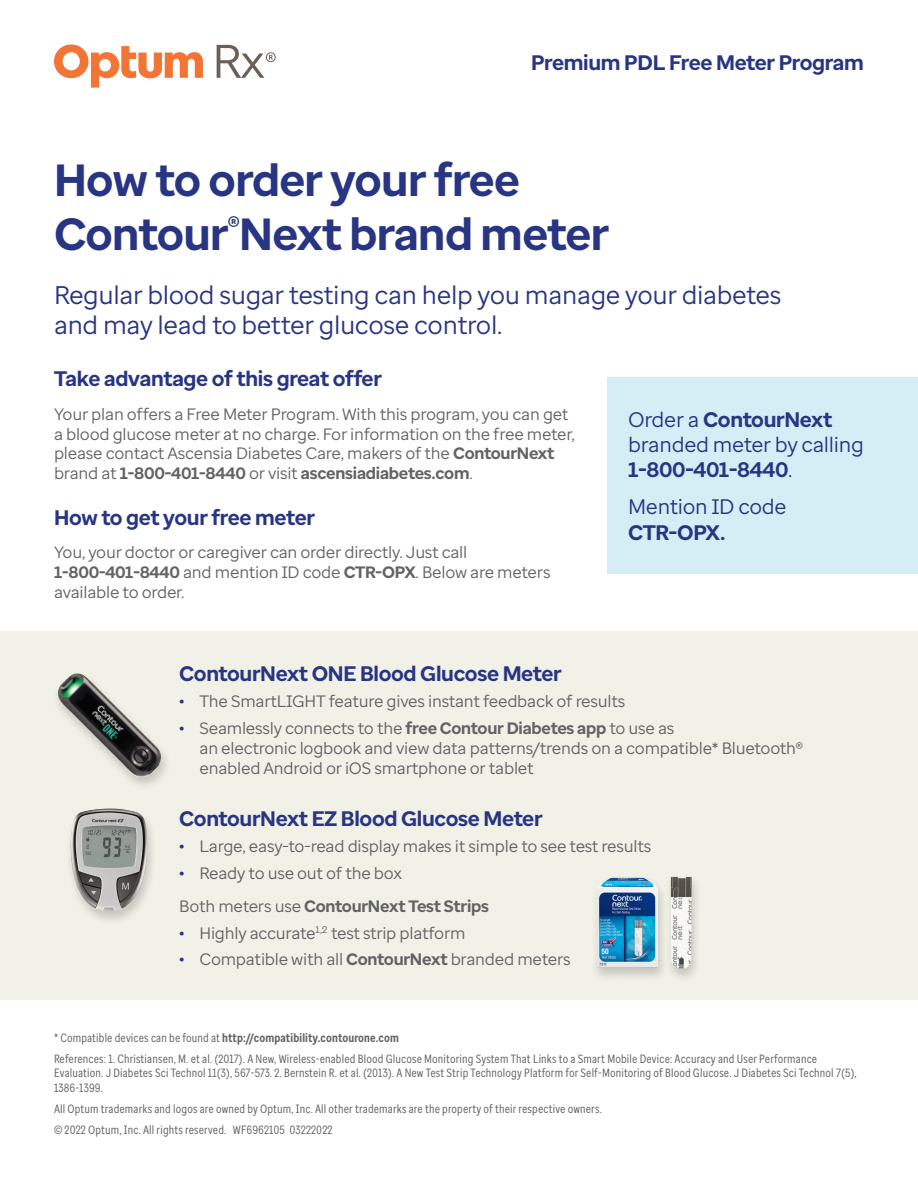
<style>
.page{position:relative;width:918px;height:1188px;background:#fff}
.page>*{position:absolute;margin:0;border:0;box-sizing:border-box;transform-origin:0 0}
.Heading_2_5x{font:700 45px/54px "Optum Sans";letter-spacing:-.015em;color:#283582}
.Intro{font:25.5px/30.6px "Optum Sans";letter-spacing:-.015em;color:#283582}
.Subhead_1_3x{font:700 21px "Optum Sans";letter-spacing:-.015em;color:#283582}
.Callout_Copy{font:21px/25.2px "Optum Sans";letter-spacing:-.015em;color:#283582}
.Body_Text{font:16.5px/19.8px "Optum Sans";letter-spacing:-.015em;color:#636366}
.Body_Text-2{font:700 16.5px "Optum Sans";letter-spacing:-.015em;color:#636366}
.Legal_Condensed{font:12px/14.4px "Optum Sans Cond";letter-spacing:.01em;color:#636366}
.Legal_Condensed-2{font:700 12px "Optum Sans Cond";letter-spacing:.01em;color:#636366}
.s1{font-weight:700}
.s2{font-weight:700;color:#283582}
.s3{font-weight:400}
</style>
<div class="page">
<div style="left:0;top:632px;width:918px;height:368px;background:#f1f1e7"></div>
<svg style="left:54px;top:44px;width:149px;height:44px"></svg>
<svg style="left:217px;top:45px;width:59px;height:33px"></svg>
<div style="left:608px;top:377px;width:310px;height:196px;background:#d5eef5"></div>
<div style="left:51px;top:671px;width:121px;height:121px;background:#231f20;opacity:.2"></div>
<img style="left:54px;top:673px;width:108px;height:104px">
<div style="left:65px;top:807px;width:93px;height:119px;background:#231f20;opacity:.2"></div>
<img style="left:71px;top:809px;width:76px;height:102px">
<div style="left:591px;top:875px;width:78px;height:107px;background:#231f20;opacity:.2"></div>
<img style="left:596px;top:878px;width:62px;height:89px">
<div style="left:665px;top:874px;width:37px;height:109px;background:#231f20;opacity:.2"></div>
<img style="left:671px;top:877px;width:21px;height:92px">
<p class="Subhead_1_3x" style="left:531px;top:49px;width:334px">Premium PDL Free Meter Program</p>
<p class="Heading_2_5x" style="left:54px;top:154px;width:556px">How to order your free<br>Contour<sup>®</sup>Next brand meter</p>
<p class="Intro" style="left:54px;top:279px;width:729px">Regular blood sugar testing can help you manage your diabetes and may lead to better glucose control.</p>
<p class="Subhead_1_3x" style="left:54px;top:365px;width:329px">Take advantage of this great offer</p>
<p class="Body_Text" style="left:54px;top:404px;width:522px">Your plan offers a Free Meter Program. With this program, you can get a blood glucose meter at no charge. For information on the free meter, please contact Ascensia Diabetes Care, makers of the <span class="s1">ContourNext </span>brand at <span class="s1">1-800-401-8440</span> or visit <span class="s1">ascensiadiabetes.com</span>.</p>
<p class="Subhead_1_3x" style="left:54px;top:504px;width:263px">How to get your free meter</p>
<p class="Body_Text" style="left:54px;top:542px;width:498px">You, your doctor or caregiver can order directly. Just call<br><span class="s1">1-800-401-8440</span> and mention ID code <span class="s1">CTR-OPX</span>. Below are meters available to order.</p>
<p class="Callout_Copy" style="left:628px;top:407px;width:237px">Order a <span class="s1">ContourNext </span>branded meter by calling<br><span class="s1">1-800-401-8440</span>.</p>
<p class="Callout_Copy" style="left:628px;top:494px;width:160px">Mention ID code<br><span class="s1">CTR-OPX.</span></p>
<p class="Subhead_1_3x" style="left:179px;top:660px;width:384px">ContourNext ONE Blood Glucose Meter</p>
<p class="Body_Text" style="left:179px;top:692px;width:448px"><span class="s2">•</span> The SmartLIGHT feature gives instant feedback of results</p>
<p class="Body_Text" style="left:200px;top:718px;width:605px;text-indent:-20px"><span class="s2">•</span> Seamlessly connects to the <span class="s1">free Contour Diabetes app</span> to use as<br>an electronic logbook and view data patterns/trends on a compatible* Bluetooth® enabled Android or iOS smartphone or tablet</p>
<p class="Subhead_1_3x" style="left:179px;top:805px;width:365px">ContourNext EZ Blood Glucose Meter</p>
<p class="Body_Text" style="left:179px;top:837px;width:474px"><span class="s2">•</span> Large, easy-to-read display makes it simple to see test results</p>
<p class="Body_Text" style="left:179px;top:863px;width:224px"><span class="s2">•</span> Ready to use out of the box</p>
<p class="Body_Text-2" style="left:179px;top:896px;width:311px"><span class="s3">Both meters use</span> ContourNext Test Strips</p>
<p class="Body_Text" style="left:179px;top:923px;width:288px"><span class="s2">•</span> Highly accurate<sup>1,2</sup> test strip platform</p>
<p class="Body_Text" style="left:179px;top:949px;width:393px"><span class="s2">•</span> Compatible with all <span class="s1">ContourNext</span> branded meters</p>
<p class="Legal_Condensed-2" style="left:54px;top:1030px;width:347px"><span class="s3">* Compatible devices can be found at</span> http://compatibility.contourone.com</p>
<p class="Legal_Condensed" style="left:54px;top:1051px;width:804px">References: 1. Christiansen, M. et al. (2017). A New, Wireless-enabled Blood Glucose Monitoring System That Links to a Smart Mobile Device: Accuracy and User Performance<br>Evaluation. J Diabetes Sci Technol 11(3), 567-573. 2. Bernstein R. et al. (2013). A New Test Strip Technology Platform for Self-Monitoring of Blood Glucose. J Diabetes Sci Technol 7(5),<br>1386-1399.</p>
<p class="Legal_Condensed" style="left:54px;top:1101px;width:549px">All Optum trademarks and logos are owned by Optum, Inc. All other trademarks are the property of their respective owners.</p>
<p class="Legal_Condensed" style="left:54px;top:1123px;width:280px">© 2022 Optum, Inc. All rights reserved. WF6962105 03222022</p>
</div>
